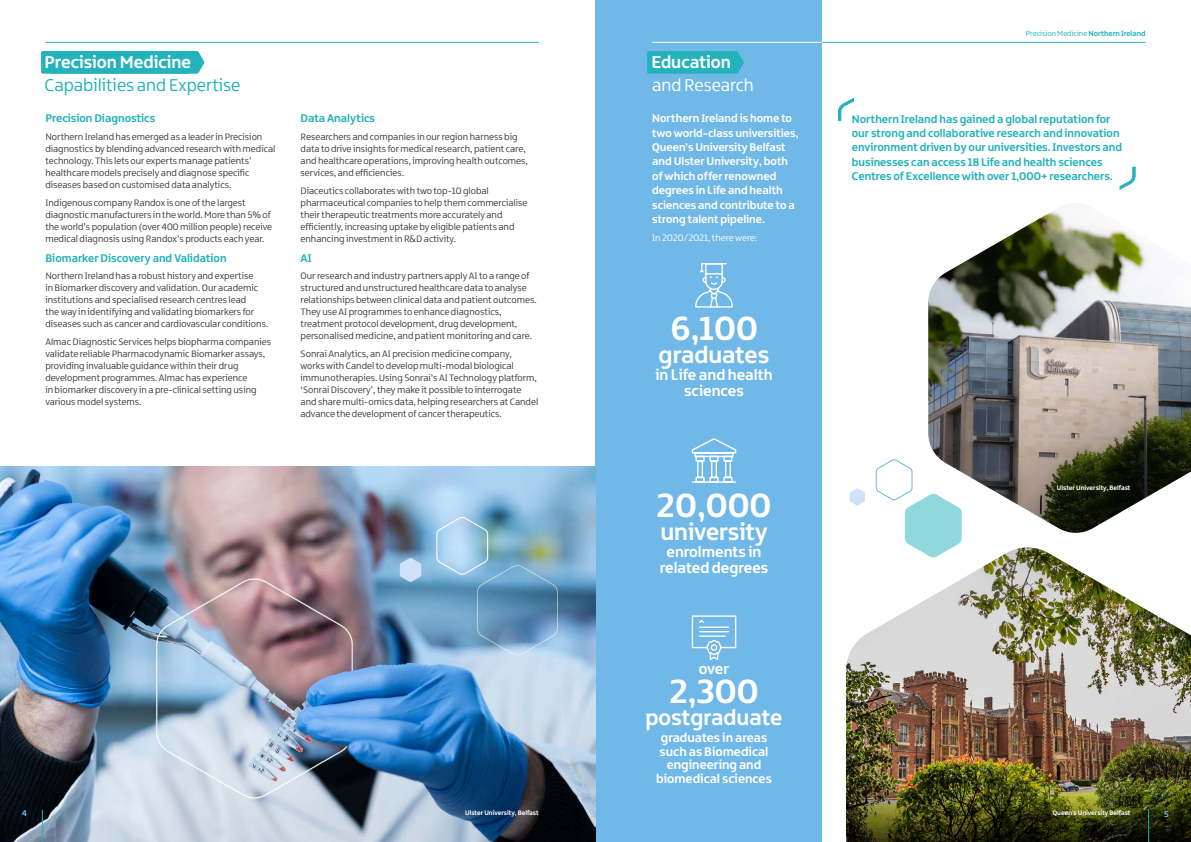
<style>
.page{position:relative;width:1191px;height:842px;background:#fff}
.page>*{position:absolute;margin:0;border:0;box-sizing:border-box;transform-origin:0 0}
.t1{font:700 36px "Northern Ireland";color:#fff}
.t2{font:700 25.2px "Northern Ireland";color:#fff}
.t3{font:700 23.4px "Northern Ireland";color:#fff}
.t4{font:700 18.4px "Northern Ireland";color:#fff}
.t5{font:18.4px "Northern Ireland";color:#24b2bd}
.t6{font:18.4px "Northern Ireland";color:#fff}
.t7{font:700 16.2px/16.2px "Northern Ireland";color:#fff;text-align:center}
.t8{font:700 13.5px/13.5px "Northern Ireland";color:#fff;text-align:center}
.t9{font:700 12px/14.4px "Northern Ireland";color:#24b2bd}
.t10{font:700 12px/14.4px "Northern Ireland";color:#fff}
.t11{font:10px/12px "Northern Ireland";color:#3c3c3b}
.t12{font:10px "Northern Ireland";color:#fff}
.t13{font:700 9px "Northern Ireland";color:#70b8e7}
.t14{font:8px "Northern Ireland";color:#24b2bd}
.t15{font:700 7px "Northern Ireland";color:#fff}
.s1{font-weight:700}
</style>
<div class="page">
<img style="left:846px;top:547px;width:345px;height:241px">
<img style="left:846px;top:788px;width:345px;height:54px">
<img style="left:928px;top:204px;width:263px;height:329px">
<div style="left:595px;top:0;width:227px;height:842px;background:#70b8e7"></div>
<img style="left:0;top:466px;width:595px;height:376px">
<svg style="left:400px;top:558px;width:21px;height:24px"></svg>
<svg style="left:436px;top:516px;width:122px;height:140px"></svg>
<svg style="left:647px;top:51px;width:96px;height:23px"></svg>
<div style="left:41px;top:51px;width:163px;height:23px;background:#24b2bd"></div>
<svg style="left:838px;top:97px;width:16px;height:24px"></svg>
<svg style="left:1119px;top:166px;width:16px;height:24px"></svg>
<svg style="left:691px;top:615px;width:46px;height:45px"></svg>
<svg style="left:695px;top:263px;width:38px;height:45px"></svg>
<svg style="left:691px;top:438px;width:46px;height:45px"></svg>
<hr style="left:42px;top:810px;width:1px;height:32px;background:#24b2bd">
<hr style="left:652px;top:42px;width:493px;height:1px;background:#fff">
<hr style="left:45px;top:42px;width:494px;height:1px;background:#24b2bd">
<hr style="left:1148px;top:810px;width:1px;height:32px;background:#24b2bd">
<hr style="left:822px;top:42px;width:323px;height:1px;background:#24b2bd">
<svg style="left:849px;top:488px;width:16px;height:17px"></svg>
<svg style="left:875px;top:458px;width:86px;height:99px"></svg>
<h3 class="t4" style="left:45px;top:50px;width:148px">Precision Medicine</h3>
<h3 class="t4" style="left:651px;top:50px;width:81px">Education</h3>
<h3 class="t5" style="left:45px;top:74px;width:197px">Capabilities and Expertise</h3>
<h3 class="t6" style="left:652px;top:74px;width:103px">and Research</h3>
<p class="t9" style="left:45px;top:111px;width:111px">Precision Diagnostics</p>
<p class="t11" style="left:45px;top:131px;width:231px">Northern Ireland has emerged as a leader in Precision diagnostics by blending advanced research with medical technology. This lets our experts manage patients’ healthcare models precisely and diagnose specific diseases based on customised data analytics.</p>
<p class="t11" style="left:45px;top:196px;width:228px">Indigenous company Randox is one of the largest diagnostic manufacturers in the world. More than 5% of the world’s population (over 400 million people) receive medical diagnosis using Randox’s products each year.</p>
<p class="t9" style="left:45px;top:250px;width:183px">Biomarker Discovery and Validation</p>
<p class="t11" style="left:45px;top:270px;width:224px">Northern Ireland has a robust history and expertise<br>in Biomarker discovery and validation. Our academic institutions and specialised research centres lead<br>the way in identifying and validating biomarkers for diseases such as cancer and cardiovascular conditions.</p>
<p class="t11" style="left:45px;top:336px;width:227px">Almac Diagnostic Services helps biopharma companies validate reliable Pharmacodynamic Biomarker assays, providing invaluable guidance within their drug development programmes. Almac has experience<br>in biomarker discovery in a pre-clinical setting using various model systems.</p>
<p class="t9" style="left:300px;top:111px;width:76px">Data Analytics</p>
<p class="t11" style="left:300px;top:131px;width:229px">Researchers and companies in our region harness big data to drive insights for medical research, patient care, and healthcare operations, improving health outcomes, services, and efficiencies.</p>
<p class="t11" style="left:300px;top:184px;width:228px">Diaceutics collaborates with two top-10 global pharmaceutical companies to help them commercialise their therapeutic treatments more accurately and efficiently, increasing uptake by eligible patients and enhancing investment in R&amp;D activity.</p>
<p class="t9" style="left:300px;top:250px;width:13px">AI</p>
<p class="t11" style="left:300px;top:270px;width:237px">Our research and industry partners apply AI to a range of structured and unstructured healthcare data to analyse relationships between clinical data and patient outcomes.<br>They use AI programmes to enhance diagnostics, treatment protocol development, drug development, personalised medicine, and patient monitoring and care.</p>
<p class="t11" style="left:300px;top:348px;width:239px">Sonrai Analytics, an AI precision medicine company, works with Candel to develop multi-modal biological immunotherapies. Using Sonrai’s AI Technology platform, ‘Sonrai Discovery’, they make it possible to interrogate and share multi-omics data, helping researchers at Candel advance the development of cancer therapeutics.</p>
<p class="t10" style="left:652px;top:111px;width:148px">Northern Ireland is home to two world-class universities,<br>Queen’s University Belfast and Ulster University, both of which offer renowned degrees in Life and health sciences and contribute to a strong talent pipeline.</p>
<p class="t12" style="left:652px;top:232px;width:107px">In 2020/2021, there were:</p>
<h1 class="t1" style="left:671px;top:305px;width:89px">6,100</h1>
<h2 class="t2" style="left:658px;top:339px;width:112px">graduates</h2>
<h3 class="t7" style="left:655px;top:366px;width:119px">in Life and health sciences</h3>
<h1 class="t1" style="left:656px;top:482px;width:116px">20,000</h1>
<h2 class="t2" style="left:660px;top:516px;width:109px">university</h2>
<h3 class="t7" style="left:660px;top:543px;width:110px">enrolments in related degrees</h3>
<p class="t13" style="left:22px;top:808px;width:7px">4</p>
<p class="t15" style="left:465px;top:808px;width:75px">Ulster University, Belfast</p>
<h3 class="t7" style="left:699px;top:660px;width:32px">over</h3>
<h1 class="t1" style="left:669px;top:668px;width:91px">2,300</h1>
<h3 class="t3" style="left:645px;top:703px;width:139px">postgraduate</h3>
<h3 class="t8" style="left:656px;top:731px;width:117px">graduates in areas such as Biomedical engineering and biomedical sciences</h3>
<p class="t14" style="left:1026px;top:29px;width:121px">Precision Medicine <span class="s1">Northern Ireland</span></p>
<p class="t9" style="left:852px;top:111px;width:272px">Northern Ireland has gained a global reputation for our strong and collaborative research and innovation environment driven by our universities. Investors and businesses can access 18 Life and health sciences Centres of Excellence with over 1,000+ researchers.</p>
<p class="t15" style="left:1057px;top:483px;width:75px">Ulster University, Belfast</p>
<p class="t15" style="left:1052px;top:808px;width:79px">Queen’s University Belfast</p>
<p class="t13" style="left:1164px;top:808px;width:6px">5</p>
</div>
